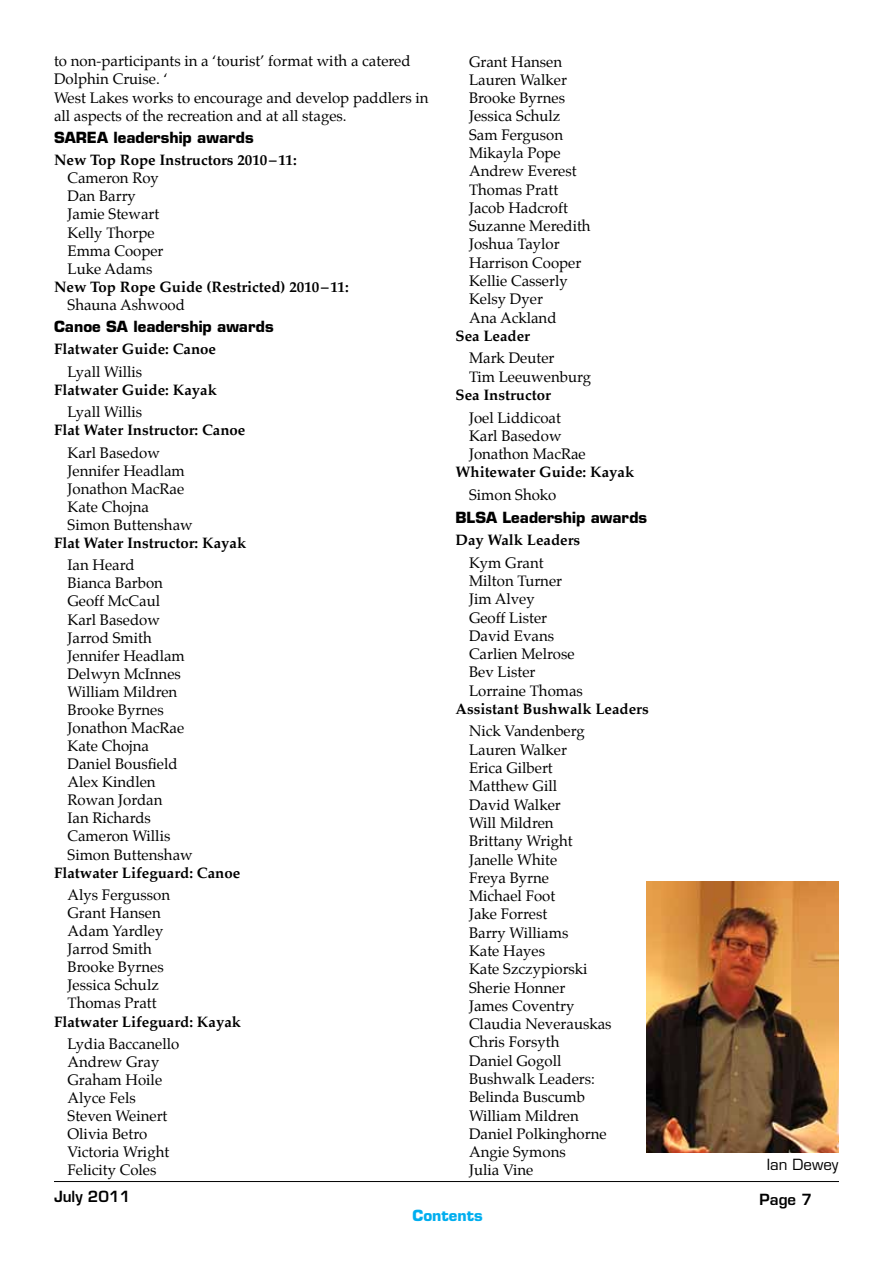
<style>
.page{position:relative;width:893px;height:1263px;background:#fff}
.page>*{position:absolute;margin:0;border:0;box-sizing:border-box;transform-origin:0 0}
.t1{font:15px/18.3px "Palatino";color:#000}
.t2{font:700 15px "Palatino";color:#000}
.t3{font:700 15px "Eurostile";color:#000}
.t4{font:600 15px "Eurostile";color:#000}
.t5{font:700 15px "Eurostile";color:#00aeef}
.t6{font:15px "Eurostile";color:#000}
</style>
<div class="page">
<hr style="left:54px;top:1181px;width:785px;height:1px;background:#000">
<img style="left:646px;top:882px;width:193px;height:270px">
<p class="t1" style="left:54px;top:52px;width:376px">to non-participants in a ‘tourist’ format with a catered Dolphin Cruise. ‘<br>West Lakes works to encourage and develop paddlers in all aspects of the recreation and at all stages.</p>
<p class="t3" style="left:54px;top:128px;width:201px">SAREA leadership awards</p>
<p class="t2" style="left:54px;top:147px;width:244px">New Top Rope Instructors 2010–11:</p>
<p class="t1" style="left:68px;top:169px;width:98px">Cameron Roy<br>Dan Barry<br>Jamie Stewart<br>Kelly Thorpe<br>Emma Cooper<br>Luke Adams</p>
<p class="t2" style="left:54px;top:274px;width:296px">New Top Rope Guide (Restricted) 2010–11:</p>
<p class="t1" style="left:68px;top:295px;width:119px">Shauna Ashwood</p>
<p class="t3" style="left:54px;top:317px;width:221px">Canoe SA leadership awards</p>
<p class="t2" style="left:54px;top:337px;width:164px">Flatwater Guide: Canoe</p>
<p class="t1" style="left:68px;top:362px;width:76px">Lyall Willis</p>
<p class="t2" style="left:54px;top:377px;width:164px">Flatwater Guide: Kayak</p>
<p class="t1" style="left:68px;top:403px;width:76px">Lyall Willis</p>
<p class="t2" style="left:54px;top:417px;width:193px">Flat Water Instructor: Canoe</p>
<p class="t1" style="left:68px;top:443px;width:127px">Karl Basedow<br>Jennifer Headlam<br>Jonathon MacRae<br>Kate Chojna<br>Simon Buttenshaw</p>
<p class="t2" style="left:54px;top:530px;width:194px">Flat Water Instructor: Kayak</p>
<p class="t1" style="left:68px;top:556px;width:127px">Ian Heard<br>Bianca Barbon<br>Geoff McCaul<br>Karl Basedow<br>Jarrod Smith<br>Jennifer Headlam<br>Delwyn McInnes<br>William Mildren<br>Brooke Byrnes<br>Jonathon MacRae<br>Kate Chojna<br>Daniel Bousfield<br>Alex Kindlen<br>Rowan Jordan<br>Ian Richards<br>Cameron Willis<br>Simon Buttenshaw</p>
<p class="t2" style="left:54px;top:860px;width:188px">Flatwater Lifeguard: Canoe</p>
<p class="t1" style="left:68px;top:886px;width:104px">Alys Fergusson<br>Grant Hansen<br>Adam Yardley<br>Jarrod Smith<br>Brooke Byrnes<br>Jessica Schulz<br>Thomas Pratt</p>
<p class="t2" style="left:54px;top:1008px;width:189px">Flatwater Lifeguard: Kayak</p>
<p class="t1" style="left:68px;top:1034px;width:113px">Lydia Baccanello<br>Andrew Gray<br>Graham Hoile<br>Alyce Fels<br>Steven Weinert<br>Olivia Betro<br>Victoria Wright<br>Felicity Coles</p>
<p class="t1" style="left:469px;top:52px;width:123px">Grant Hansen<br>Lauren Walker<br>Brooke Byrnes<br>Jessica Schulz<br>Sam Ferguson<br>Mikayla Pope<br>Andrew Everest<br>Thomas Pratt<br>Jacob Hadcroft<br>Suzanne Meredith<br>Joshua Taylor<br>Harrison Cooper<br>Kellie Casserly<br>Kelsy Dyer<br>Ana Ackland</p>
<p class="t2" style="left:455px;top:323px;width:76px">Sea Leader</p>
<p class="t1" style="left:469px;top:349px;width:124px">Mark Deuter<br>Tim Leeuwenburg</p>
<p class="t2" style="left:455px;top:382px;width:97px">Sea Instructor</p>
<p class="t1" style="left:469px;top:408px;width:118px">Joel Liddicoat<br>Karl Basedow<br>Jonathon MacRae</p>
<p class="t2" style="left:455px;top:459px;width:180px">Whitewater Guide: Kayak</p>
<p class="t1" style="left:469px;top:486px;width:89px">Simon Shoko</p>
<p class="t3" style="left:455px;top:508px;width:193px">BLSA Leadership awards</p>
<p class="t2" style="left:455px;top:527px;width:126px">Day Walk Leaders</p>
<p class="t1" style="left:469px;top:553px;width:115px">Kym Grant<br>Milton Turner<br>Jim Alvey<br>Geoff Lister<br>David Evans<br>Carlien Melrose<br>Bev Lister<br>Lorraine Thomas</p>
<p class="t2" style="left:455px;top:696px;width:195px">Assistant Bushwalk Leaders</p>
<p class="t1" style="left:469px;top:722px;width:144px">Nick Vandenberg<br>Lauren Walker<br>Erica Gilbert<br>Matthew Gill<br>David Walker<br>Will Mildren<br>Brittany Wright<br>Janelle White<br>Freya Byrne<br>Michael Foot<br>Jake Forrest<br>Barry Williams<br>Kate Hayes<br>Kate Szczypiorski<br>Sherie Honner<br>James Coventry<br>Claudia Neverauskas<br>Chris Forsyth<br>Daniel Gogoll<br>Bushwalk Leaders:<br>Belinda Buscumb<br>William Mildren<br>Daniel Polkinghorne<br>Angie Symons<br>Julia Vine</p>
<p class="t6" style="left:767px;top:1156px;width:73px">Ian Dewey</p>
<p class="t4" style="left:54px;top:1187px;width:78px">July 2011</p>
<p class="t4" style="left:760px;top:1190px;width:54px">Page 7</p>
<p class="t5" style="left:412px;top:1206px;width:72px">Contents</p>
</div>
